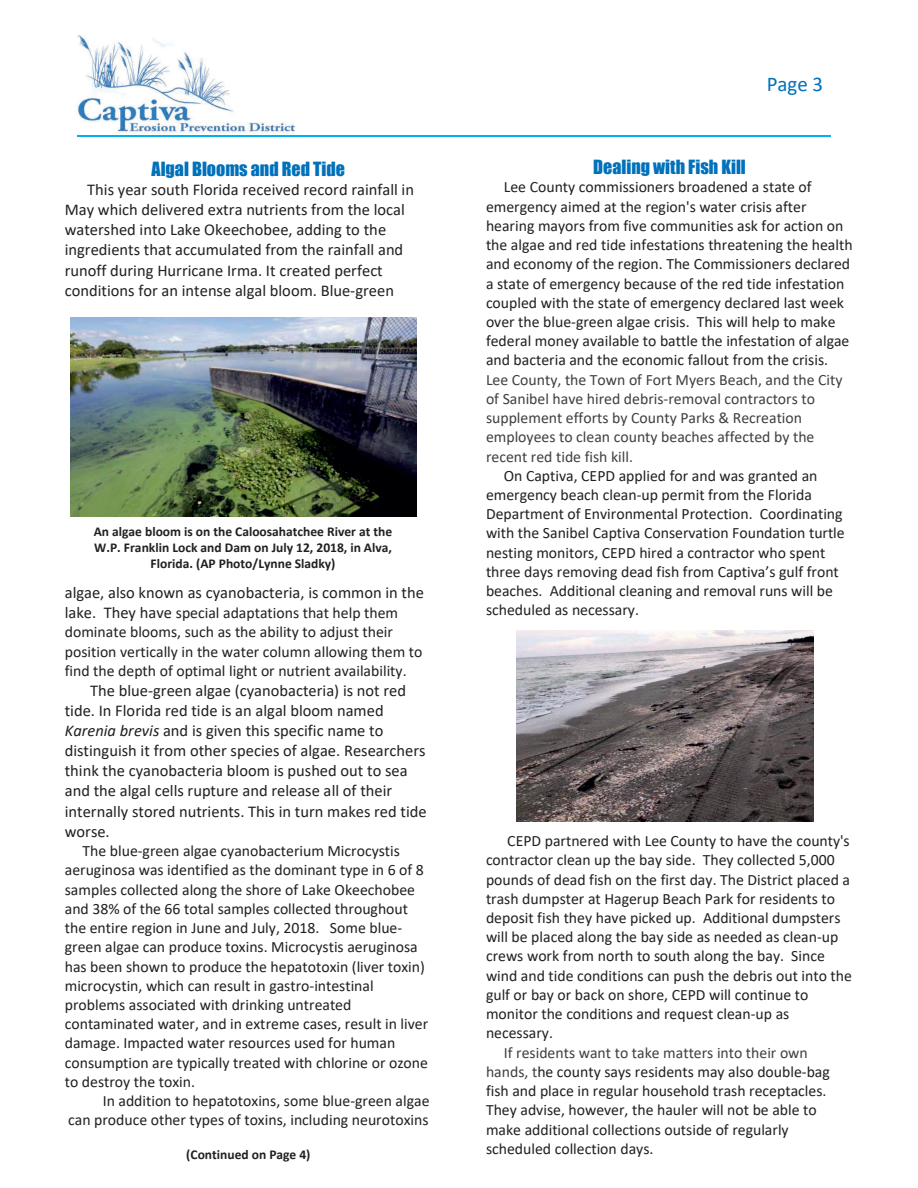
<style>
.page{position:relative;width:918px;height:1188px;background:#fff}
.page>*{position:absolute;margin:0;border:0;box-sizing:border-box;transform-origin:0 0}
.t1{font:21px "Calibri";color:#0071bb}
.t2{font:18px "Impact";color:#0071bb}
.t3{font:16.5px/20.1px "Calibri";color:#231f20}
.t4{font:15.75px/19.4px "Calibri";color:#231f20}
.t5{font:15.75px "Calibri";color:#3f3f40}
.t6{font:700 13.5px/16.5px "Calibri";color:#231f20;text-align:center}
.s1{font-size:16.5px}
.s2{font-style:italic}
.s3{color:#3f3f40}
</style>
<div class="page">
<img style="left:77px;top:35px;width:217px;height:99px">
<hr style="left:77px;top:135px;width:753px;height:2px;background:#00b2ef">
<img style="left:70px;top:318px;width:347px;height:198px">
<img style="left:516px;top:630px;width:297px;height:191px">
<p class="t2" style="left:152px;top:154px;width:195px">Algal Blooms and Red Tide</p>
<p class="t3" style="left:65px;top:179px;width:351px;text-indent:22px">This year south Florida received record rainfall in May which delivered extra nutrients from the local watershed into Lake Okeechobee, adding to the ingredients that accumulated from the rainfall and runoff during Hurricane Irma. It created perfect conditions for an intense algal bloom. Blue‐green</p>
<p class="t6" style="left:94px;top:523px;width:300px">An algae bloom is on the Caloosahatchee River at the<br>W.P. Franklin Lock and Dam on July 12, 2018, in Alva,<br>Florida. (AP Photo/Lynne Sladky)</p>
<p class="t3" style="left:65px;top:582px;width:361px">algae, also known as cyanobacteria, is common in the</p>
<p class="t4" style="left:65px;top:603px;width:359px"><span class="s1">lake. They have</span> special adaptations that help them dominate blooms, such as the ability to adjust their position vertically in the water column allowing them to find the depth of optimal light or nutrient availability.</p>
<p class="t3" style="left:65px;top:680px;width:364px;text-indent:25px">The blue‐green algae (cyanobacteria) is not red tide. In Florida red tide is an algal bloom named <span class="s2">Karenia brevis</span> and is given this specific name to distinguish it from other species of algae. Researchers think the cyanobacteria bloom is pushed out to sea and the algal cells rupture and release all of their internally stored nutrients. This in turn makes red tide worse.</p>
<p class="t4" style="left:83px;top:841px;width:319px">The blue‐green algae cyanobacterium Microcystis</p>
<p class="t4" style="left:65px;top:860px;width:361px">aeruginosa was identified as the dominant type in 6 of 8</p>
<p class="t4" style="left:65px;top:879px;width:352px">samples collected along the shore of Lake Okeechobee</p>
<p class="t4" style="left:65px;top:899px;width:345px">and 38% of the 66 total samples collected throughout</p>
<p class="t4" style="left:65px;top:918px;width:339px">the entire region in June and July, 2018. Some blue‐</p>
<p class="t4" style="left:65px;top:937px;width:355px">green algae can produce toxins. Microcystis aeruginosa</p>
<p class="t4" style="left:65px;top:956px;width:362px">has been shown to produce the hepatotoxin (liver toxin)</p>
<p class="t4" style="left:65px;top:976px;width:310px">microcystin, which can result in gastro‐intestinal</p>
<p class="t4" style="left:65px;top:995px;width:288px">problems associated with drinking untreated</p>
<p class="t4" style="left:65px;top:1014px;width:365px">contaminated water, and in extreme cases, result in liver</p>
<p class="t4" style="left:65px;top:1033px;width:332px">damage. Impacted water resources used for human</p>
<p class="t4" style="left:65px;top:1052px;width:365px">consumption are typically treated with chlorine or ozone</p>
<p class="t4" style="left:65px;top:1072px;width:132px">to destroy the toxin.</p>
<p class="t4" style="left:103px;top:1091px;width:328px">In addition to hepatotoxins, some blue‐green algae</p>
<p class="t4" style="left:68px;top:1110px;width:362px">can produce other types of toxins, including neurotoxins</p>
<p class="t6" style="left:186px;top:1146px;width:126px">(Continued on Page 4)</p>
<p class="t1" style="left:767px;top:70px;width:58px">Page 3</p>
<p class="t2" style="left:593px;top:153px;width:154px">Dealing with Fish Kill</p>
<p class="t4" style="left:504px;top:177px;width:309px">Lee County commissioners broadened a state of</p>
<p class="t4" style="left:486px;top:196px;width:322px">emergency aimed at the region's water crisis after</p>
<p class="t4" style="left:486px;top:216px;width:359px">hearing mayors from five communities ask for action on</p>
<p class="t4" style="left:486px;top:235px;width:368px">the algae and red tide infestations threatening the health</p>
<p class="t4" style="left:486px;top:254px;width:366px">and economy of the region. The Commissioners declared</p>
<p class="t4" style="left:486px;top:273px;width:360px">a state of emergency because of the red tide infestation</p>
<p class="t4" style="left:486px;top:293px;width:359px">coupled with the state of emergency declared last week</p>
<p class="t4" style="left:486px;top:312px;width:351px">over the blue‐green algae crisis. This will help to make</p>
<p class="t4" style="left:486px;top:331px;width:365px">federal money available to battle the infestation of algae</p>
<p class="t4" style="left:486px;top:350px;width:344px">and bacteria and the economic fallout from the crisis.</p>
<p class="t5" style="left:486px;top:368px;width:358px">Lee County, the Town of Fort Myers Beach, and the City</p>
<p class="t5" style="left:486px;top:388px;width:331px">of Sanibel have hired debris‐removal contractors to</p>
<p class="t5" style="left:486px;top:407px;width:318px">supplement efforts by County Parks &amp; Recreation</p>
<p class="t5" style="left:486px;top:426px;width:330px">employees to clean county beaches affected by the</p>
<p class="t5" style="left:486px;top:445px;width:149px">recent red tide fish kill.</p>
<p class="t4" style="left:504px;top:465px;width:315px">On Captiva, CEPD applied for and was granted an</p>
<p class="t4" style="left:486px;top:485px;width:327px">emergency beach clean‐up permit from the Florida</p>
<p class="t4" style="left:486px;top:504px;width:358px">Department of Environmental Protection. Coordinating</p>
<p class="t4" style="left:486px;top:523px;width:360px">with the Sanibel Captiva Conservation Foundation turtle</p>
<p class="t4" style="left:486px;top:542px;width:341px">nesting monitors, CEPD hired a contractor who spent</p>
<p class="t4" style="left:486px;top:562px;width:354px">three days removing dead fish from Captiva’s gulf front</p>
<p class="t4" style="left:486px;top:581px;width:349px">beaches. Additional cleaning and removal runs will be</p>
<p class="t4" style="left:486px;top:600px;width:155px">scheduled as necessary.</p>
<p class="t4" style="left:507px;top:831px;width:344px">CEPD partnered with Lee County to have the county's</p>
<p class="t4" style="left:486px;top:850px;width:350px">contractor clean up the bay side. They collected 5,000</p>
<p class="t4" style="left:486px;top:869px;width:366px">pounds of dead fish on the first day. The District placed a</p>
<p class="t4" style="left:486px;top:888px;width:351px">trash dumpster at Hagerup Beach Park for residents to</p>
<p class="t4" style="left:486px;top:908px;width:356px">deposit fish they have picked up. Additional dumpsters</p>
<p class="t4" style="left:486px;top:927px;width:354px">will be placed along the bay side as needed as clean‐up</p>
<p class="t4" style="left:486px;top:946px;width:340px">crews work from north to south along the bay. Since</p>
<p class="t4" style="left:486px;top:965px;width:368px">wind and tide conditions can push the debris out into the</p>
<p class="t4" style="left:486px;top:985px;width:324px">gulf or bay or back on shore, CEPD will continue to</p>
<p class="t4" style="left:486px;top:1004px;width:305px">monitor the conditions and request clean‐up as</p>
<p class="t4" style="left:486px;top:1023px;width:69px">necessary.</p>
<p class="t5" style="left:504px;top:1041px;width:306px">If residents want to take matters into their own</p>
<p class="t4" style="left:486px;top:1062px;width:345px"><span class="s3">hands, t</span>he county says residents may also double‐bag</p>
<p class="t4" style="left:486px;top:1081px;width:342px">fish and place in regular household trash receptacles.</p>
<p class="t4" style="left:486px;top:1100px;width:332px">They advise, however, the hauler will not be able to</p>
<p class="t4" style="left:486px;top:1119px;width:304px">make additional collections outside of regularly</p>
<p class="t4" style="left:486px;top:1138px;width:169px">scheduled collection days.</p>
</div>
